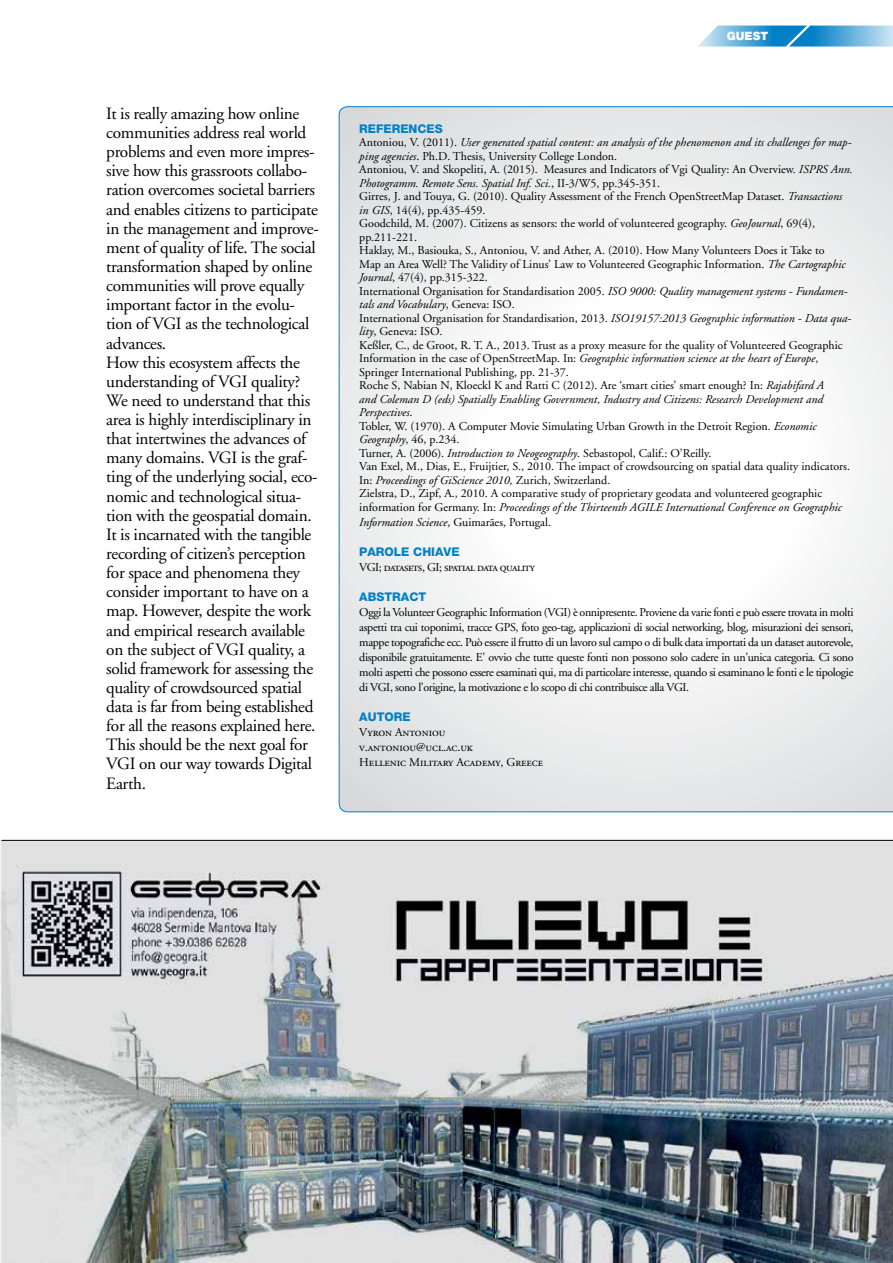
<style>
.page{position:relative;width:893px;height:1263px;background:#fff}
.page>*{position:absolute;margin:0;border:0;box-sizing:border-box;transform-origin:0 0}
.t1{font:17.25px/19.2px "Adobe Garamond";letter-spacing:-.02em;color:#000}
.t2{font:12px/13.5px "Adobe Garamond";color:#000}
.t3{font:12px/15px "Adobe Garamond Regular SC";color:#000}
.t4{font:800 12px "Helvetica Neue";color:#0080c6}
.t5{font:12px "Adobe Garamond Regular SC";letter-spacing:-.04em;color:#000}
.t6{font:900 11.55px "Helvetica Neue";color:#fff}
.s1{font-style:italic}
</style>
<div class="page">
<svg style="left:698px;top:26px;width:195px;height:21px;background:#60afdb"></svg>
<svg style="left:339px;top:106px;width:554px;height:706px"></svg>
<img style="left:0;top:840px;width:893px;height:423px">
<hr style="left:2px;top:840px;width:891px;height:1px;background:#000">
<p class="t1" style="left:106px;top:104px;width:214px">It is really amazing how online communities address real world problems and even more impres&shy;sive how this grassroots collabo&shy;ration overcomes societal barriers and enables citizens to participate in the management and improve&shy;ment of quality of life. The social transformation shaped by online communities will prove equally important factor in the evolu&shy;tion of VGI as the technological advances.<br>How this ecosystem affects the understanding of VGI quality?<br>We need to understand that this area is highly interdisciplinary in that intertwines the advances of many domains. VGI is the graf&shy;ting of the underlying social, eco&shy;nomic and technological situa&shy;tion with the geospatial domain.<br>It is incarnated with the tangible recording of citizen’s perception for space and phenomena they consider important to have on a map. However, despite the work and empirical research available on the subject of VGI quality, a solid framework for assessing the quality of crowdsourced spatial data is far from being established for all the reasons explained here.<br>This should be the next goal for<br>VGI on our way towards Digital<br>Earth.</p>
<p class="t6" style="left:727px;top:29px;width:43px">GUEST</p>
<p class="t4" style="left:359px;top:121px;width:85px">REFERENCES</p>
<p class="t2" style="left:359px;top:136px;width:495px">Antoniou, V. (2011). <span class="s1">User generated spatial content: an analysis of the phenomenon and its challenges for map&shy;ping agencies</span>. Ph.D. Thesis, University College London.<br>Antoniou, V. and Skopeliti, A. (2015). Measures and Indicators of Vgi Quality: An Overview. <span class="s1">ISPRS Ann.<br>Photogramm. Remote Sens. Spatial Inf. Sci.</span>, II-3/W5, pp.345-351.<br>Girres, J. and Touya, G. (2010). Quality Assessment of the French OpenStreetMap Dataset. <span class="s1">Transactions in GIS</span>, 14(4), pp.435-459.<br>Goodchild, M. (2007). Citizens as sensors: the world of volunteered geography. <span class="s1">GeoJournal</span>, 69(4), pp.211-221.<br>Haklay, M., Basiouka, S., Antoniou, V. and Ather, A. (2010). How Many Volunteers Does it Take to<br>Map an Area Well? The Validity of Linus’ Law to Volunteered Geographic Information. <span class="s1">The Cartographic Journal</span>, 47(4), pp.315-322.<br>International Organisation for Standardisation 2005. <span class="s1">ISO 9000: Quality management systems - Fundamen&shy;tals and Vocabulary</span>, Geneva: ISO.<br>International Organisation for Standardisation, 2013. <span class="s1">ISO19157:2013 Geographic information - Data qua&shy;lity</span>, Geneva: ISO.<br>Keßler, C., de Groot, R. T. A., 2013. Trust as a proxy measure for the quality of Volunteered Geographic Information in the case of OpenStreetMap. In: <span class="s1">Geographic information science at the heart of Europe</span>, Springer International Publishing, pp. 21-37.<br>Roche S, Nabian N, Kloeckl K and Ratti C (2012). Are ‘smart cities’ smart enough? In: <span class="s1">Rajabifard A<br>and Coleman D (eds) Spatially Enabling Government, Industry and Citizens: Research Development and Perspectives</span>.<br>Tobler, W. (1970). A Computer Movie Simulating Urban Growth in the Detroit Region. <span class="s1">Economic Geography</span>, 46, p.234.<br>Turner, A. (2006). <span class="s1">Introduction to Neogeography</span>. Sebastopol, Calif.: O’Reilly.<br>Van Exel, M., Dias, E., Fruijtier, S., 2010. The impact of crowdsourcing on spatial data quality indicators.<br>In: <span class="s1">Proceedings of GiScience 2010,</span> Zurich, Switzerland.<br>Zielstra, D., Zipf, A., 2010. A comparative study of proprietary geodata and volunteered geographic information for Germany. In: <span class="s1">Proceedings of the Thirteenth AGILE International Conference on Geographic</span></p>
<p class="t2" style="left:359px;top:515px;width:193px"><span class="s1">Information Science</span>, Guimarães, Portugal.</p>
<p class="t4" style="left:359px;top:544px;width:102px">PAROLE CHIAVE</p>
<p class="t5" style="left:359px;top:560px;width:177px">VGI; datasets, GI; spatial data quality</p>
<p class="t4" style="left:359px;top:589px;width:68px">ABSTRACT</p>
<p class="t2" style="left:359px;top:605px;width:496px;line-height:15px;text-align:justify">Oggi la Volunteer Geographic Information (VGI) è onnipresente. Proviene da varie fonti e può essere trovata in molti aspetti tra cui toponimi, tracce GPS, foto geo-tag, applicazioni di social networking, blog, misurazioni dei sensori, mappe topografiche ecc. Può essere il frutto di un lavoro sul campo o di bulk data importati da un dataset autorevole, disponibile gratuitamente. E' ovvio che tutte queste fonti non possono solo cadere in un'unica categoria. Ci sono molti aspetti che possono essere esaminati qui, ma di particolare interesse, quando si esaminano le fonti e le tipologie di VGI, sono l'origine, la motivazione e lo scopo di chi contribuisce alla VGI.</p>
<p class="t4" style="left:359px;top:709px;width:53px">AUTORE</p>
<p class="t3" style="left:359px;top:725px;width:185px">Vyron Antoniou v.antoniou@ucl.ac.uk<br>Hellenic Military Academy, Greece</p>
</div>
